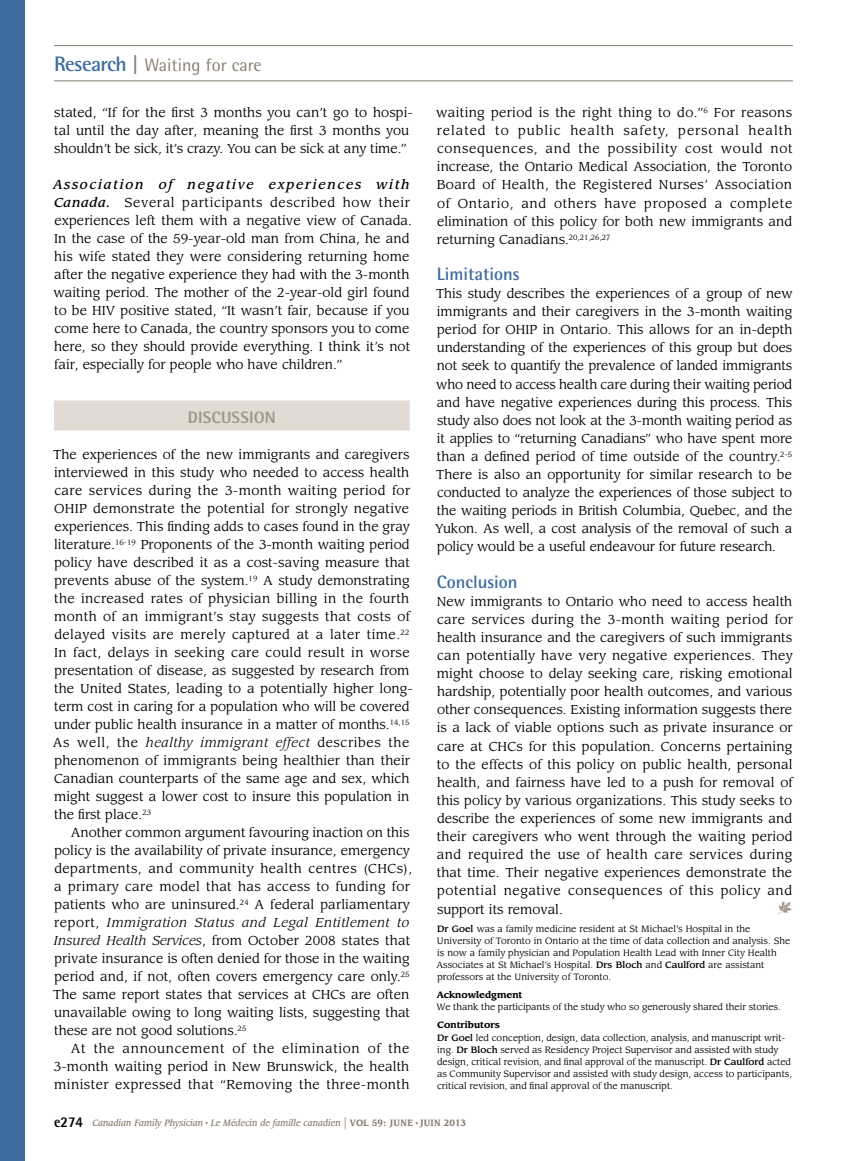
<style>
.page{position:relative;width:851px;height:1161px;background:#fff}
.page>*{position:absolute;margin:0;border:0;box-sizing:border-box;transform-origin:0 0}
.t1{font:18px "Rotis Semi Sans Std";color:#887e6e}
.t2{font:700 18px "Rotis Semi Sans Std";color:#3f6c9f}
.t3{font:800 16.5px "Rotis Semi Sans Std";color:#a2988a}
.t4{font:12.75px/18px "Leawood Std";color:#000}
.t5{font:9px/12.1px "Leawood Std";color:#000}
.t6{font:italic 500 9px "Leawood Std";color:#887e6e;scale:.9 1}
.t7{font:700 9px "Leawood Std";color:#000}
.s1{font-weight:700;font-size:21px;color:#3f6c9f}
.s2{font-weight:700;font-size:21px}
.s3{font-weight:500;font-style:italic}
.s4{font-style:italic}
.s5{font-weight:500}
.s6{font-weight:700}
.s7{font-family:"Rotis Semi Sans Std";font-weight:800;font-style:normal;font-size:15px;color:#000}
.s8{font-weight:400;font-style:normal;font-size:15px}
.s9{font-weight:700;font-style:normal}
.s10{font-family:"Times New Roman";font-weight:400;font-style:normal}
</style>
<div class="page">
<div style="left:0;top:0;width:24px;height:1161px;background:#3f6c9f"></div>
<hr style="left:54px;top:45px;width:738px;height:1px;background:#887e6e">
<hr style="left:54px;top:80px;width:738px;height:1px;background:#887e6e">
<div style="left:54px;top:400px;width:356px;height:30px;background:#e1dbd4"></div>
<svg style="left:778px;top:901px;width:14px;height:13px"></svg>
<h1 class="t1" style="left:54px;top:55px;width:209px"><span class="s1">Research</span> <span class="s2">|</span> Waiting for care</h1>
<p class="t4" style="left:54px;top:104px;width:360px">stated, “If for the first 3 months you can’t go to hospi&shy;tal until the day after, meaning the first 3 months you shouldn’t be sick, it’s crazy. You can be sick at any time.”</p>
<p class="t4" style="left:53px;top:176px;width:360px"><span class="s3">Association of negative experiences with Canada.</span> Several participants described how their experiences left them with a negative view of Canada.<br>In the case of the 59-year-old man from China, he and his wife stated they were considering returning home after the negative experience they had with the 3-month waiting period. The mother of the 2-year-old girl found to be HIV positive stated, “It wasn’t fair, because if you come here to Canada, the country sponsors you to come here, so they should provide everything. I think it’s not fair, especially for people who have children.”</p>
<p class="t3" style="left:188px;top:407px;width:10px">DISCUSSION</p>
<p class="t4" style="left:53px;top:446px;width:361px">The experiences of the new immigrants and caregivers interviewed in this study who needed to access health care services during the 3-month waiting period for OHIP demonstrate the potential for strongly negative experiences. This finding adds to cases found in the gray literature.<sup>16-19</sup> Proponents of the 3-month waiting period policy have described it as a cost-saving measure that prevents abuse of the system.<sup>19</sup> A study demonstrating the increased rates of physician billing in the fourth month of an immigrant’s stay suggests that costs of delayed visits are merely captured at a later time.<sup>22<br></sup>In fact, delays in seeking care could result in worse presentation of disease, as suggested by research from the United States, leading to a potentially higher long&shy;term cost in caring for a population who will be covered under public health insurance in a matter of months.<sup>14,15<br></sup>As well, the <span class="s4">healthy immigrant effect</span> describes the phenomenon of immigrants being healthier than their Canadian counterparts of the same age and sex, which might suggest a lower cost to insure this population in the first place.<sup>23</sup></p>
<p class="t4" style="left:53px;top:824px;width:360px;text-indent:18px">Another common argument favouring inaction on this policy is the availability of private insurance, emergency departments, and community health centres (CHCs), a primary care model that has access to funding for patients who are uninsured.<sup>24</sup> A federal parliamentary report, <span class="s4">Immigration Status and Legal Entitlement to Insured Health Services</span>, from October 2008 states that private insurance is often denied for those in the waiting period and, if not, often covers emergency care only.<sup>25<br></sup>The same report states that services at CHCs are often unavailable owing to long waiting lists, suggesting that these are not good solutions.<sup>25</sup></p>
<p class="t4" style="left:54px;top:1040px;width:357px;text-align:justify;text-indent:17px">At the announcement of the elimination of the 3-month waiting period in New Brunswick, the health minister expressed that “Removing the three-month</p>
<p class="t4" style="left:436px;top:104px;width:358px;text-align:justify">waiting period is the right thing to do.”<sup>6</sup> For reasons related to public health safety, personal health consequences, and the possibility cost would not increase, the Ontario Medical Association, the Toronto Board of Health, the Registered Nurses’ Association of Ontario, and others have proposed a complete elimination of this policy for both new immigrants and returning Canadians.<sup>20,21,26,27</sup></p>
<h1 class="t2" style="left:437px;top:263px;width:85px">Limitations</h1>
<p class="t4" style="left:435px;top:285px;width:359px;text-align:justify">This study describes the experiences of a group of new immigrants and their caregivers in the 3-month waiting period for OHIP in Ontario. This allows for an in-depth understanding of the experiences of this group but does not seek to quantify the prevalence of landed immigrants who need to access health care during their waiting period and have negative experiences during this process. This study also does not look at the 3-month waiting period as it applies to “returning Canadians” who have spent more than a defined period of time outside of the country.<sup>2-5<br></sup>There is also an opportunity for similar research to be conducted to analyze the experiences of those subject to the waiting periods in British Columbia, Quebec, and the Yukon. As well, a cost analysis of the removal of such a policy would be a useful endeavour for future research.</p>
<h1 class="t2" style="left:437px;top:570px;width:82px">Conclusion</h1>
<p class="t4" style="left:437px;top:592px;width:358px;text-align:justify">New immigrants to Ontario who need to access health care services during the 3-month waiting period for health insurance and the caregivers of such immigrants can potentially have very negative experiences. They might choose to delay seeking care, risking emotional hardship, potentially poor health outcomes, and various other consequences. Existing information suggests there is a lack of viable options such as private insurance or care at CHCs for this population. Concerns pertaining to the effects of this policy on public health, personal health, and fairness have led to a push for removal of this policy by various organizations. This study seeks to describe the experiences of some new immigrants and their caregivers who went through the waiting period and required the use of health care services during that time. Their negative experiences demonstrate the potential negative consequences of this policy and support its removal.</p>
<p class="t5" style="left:436px;top:923px;width:355px"><span class="s5">Dr Goel</span> was a family medicine resident at St Michael’s Hospital in the University of Toronto in Ontario at the time of data collection and analysis. She is now a family physician and Population Health Lead with Inner City Health Associates at St Michael’s Hospital. <span class="s5">Drs Bloch</span> and <span class="s5">Caulford</span> are assistant professors at the University of Toronto.</p>
<p class="t7" style="left:436px;top:990px;width:87px">Acknowledgment</p>
<p class="t5" style="left:436px;top:1001px;width:345px">We thank the participants of the study who so generously shared their stories.</p>
<p class="t5" style="left:437px;top:1019px;width:356px"><span class="s6">Contributors<br></span><span class="s5">Dr Goel</span> led conception, design, data collection, analysis, and manuscript writ&shy;ing. <span class="s5">Dr Bloch</span> served as Residency Project Supervisor and assisted with study design, critical revision, and final approval of the manuscript. <span class="s5">Dr Caulford</span> acted as Community Supervisor and assisted with study design, access to participants, critical revision, and final approval of the manuscript.</p>
<p class="t6" style="left:54px;top:1118px;width:459px"><span class="s7">e274</span> Canadian Family Physician <sup>•</sup> Le Médecin de famille canadien <span class="s8">|</span> <span class="s9">Vol 59: june</span> <span class="s10">•</span> <span class="s9">juin 2013</span></p>
</div>
